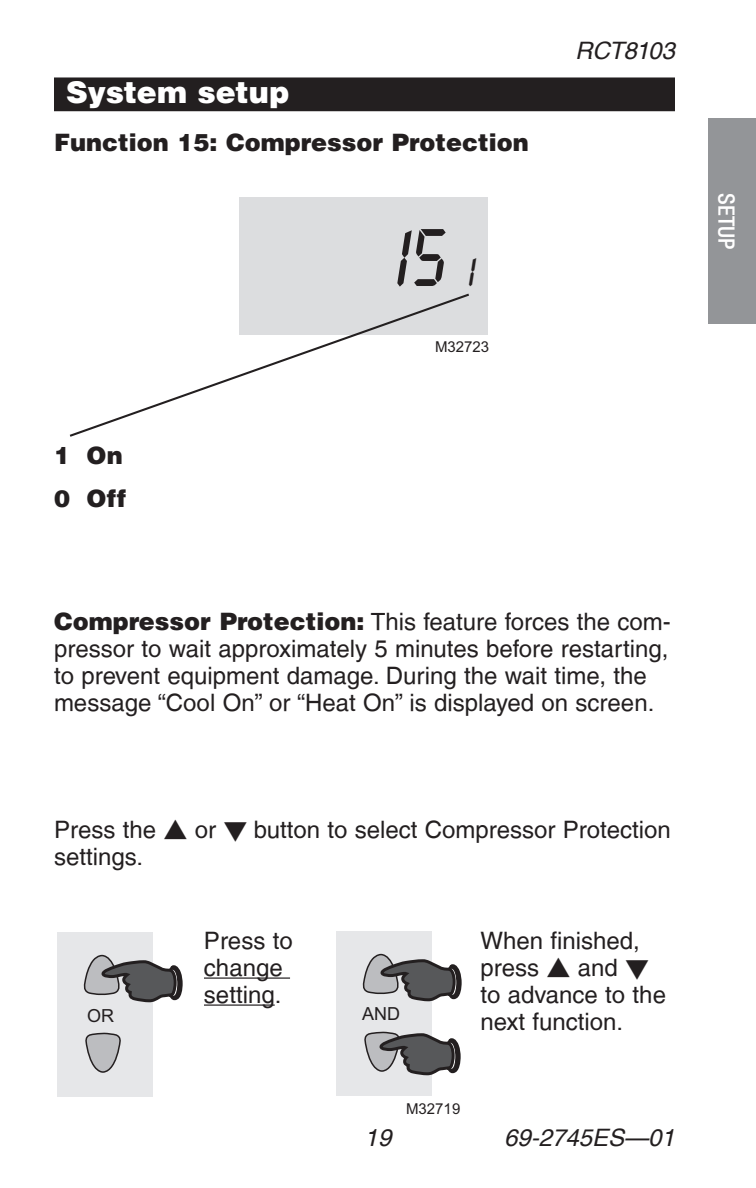
<style>
.page{position:relative;width:756px;height:1188px;background:#fff}
.page>*{position:absolute;margin:0;border:0;box-sizing:border-box;transform-origin:0 0}
.t1{font:85.5px "LCD Hwell";color:#231f20;scale:.9 1}
.t2{font:900 30px "Helvetica LT";color:#fff}
.t3{font:24px/27px "Helvetica LT";color:#231f20}
.t4{font:900 24px/43.5px "Helvetica LT";color:#231f20}
.t5{font:italic 24px "Helvetica LT";color:#231f20}
.t6{font:italic 24px "Helvetica LT";letter-spacing:-.02em;color:#231f20}
.t7{font:500 condensed 22.5px "Helvetica Neue";color:#fff}
.t8{font:18px "Arial";color:#231f20}
.t9{font:15px "Arial";color:#231f20}
.s1{font-size:42.9px}
.s2{font-weight:900}
</style>
<div class="page">
<div style="left:709px;top:119px;width:47px;height:205px;background:#939598"></div>
<div style="left:54px;top:77px;width:621px;height:34px;background:#231f20"></div>
<div style="left:240px;top:197px;width:248px;height:138px;background:#dcdddf"></div>
<svg style="left:69px;top:292px;width:400px;height:145px"></svg>
<hr style="left:204px;top:977px;width:86px;height:2px;background:#231f20">
<hr style="left:204px;top:1004px;width:71px;height:2px;background:#231f20">
<div style="left:336px;top:931px;width:96px;height:165px;background:#e6e7e9"></div>
<svg style="left:363px;top:953px;width:99px;height:49px"></svg>
<svg style="left:364px;top:1031px;width:97px;height:45px"></svg>
<div style="left:57px;top:932px;width:96px;height:165px;background:#e6e7e9"></div>
<svg style="left:85px;top:1032px;width:36px;height:41px"></svg>
<svg style="left:84px;top:954px;width:99px;height:49px"></svg>
<p class="t2" style="left:66px;top:75px;width:225px">System setup</p>
<p class="t4" style="left:54px;top:120px;width:476px">Function 15: Compressor Protection</p>
<h1 class="t1" style="left:387px;top:206px;width:99px">15 <span class="s1">1</span></h1>
<p class="t4" style="left:54px;top:433px;width:74px">1 On<br>0 Off</p>
<p class="t9" style="left:435px;top:338px;width:56px">M32723</p>
<p class="t6" style="left:575px;top:37px;width:101px">RCT8103</p>
<p class="t7" style="left:739px;top:193px;width:58px;rotate:90deg">SETUP</p>
<p class="t3" style="left:54px;top:608px;width:618px"><span class="s2">Compressor Protection:</span> This feature forces the com&shy;pressor to wait approximately 5 minutes before restarting, to prevent equipment damage. During the wait time, the message “Cool On” or “Heat On” is displayed on screen.</p>
<p class="t3" style="left:54px;top:816px;width:618px">Press the ▲ or ▼ button to select Compressor Protection settings.</p>
<p class="t3" style="left:204px;top:927px;width:90px">Press to change setting.</p>
<p class="t3" style="left:480px;top:927px;width:187px">When finished, press ▲ and ▼ to advance to the next function.</p>
<p class="t8" style="left:87px;top:1005px;width:28px">OR</p>
<p class="t8" style="left:362px;top:1003px;width:39px">AND</p>
<p class="t9" style="left:406px;top:1100px;width:56px">M32719</p>
<p class="t5" style="left:365px;top:1124px;width:28px">19</p>
<p class="t5" style="left:504px;top:1124px;width:172px">69-2745ES—01</p>
</div>
